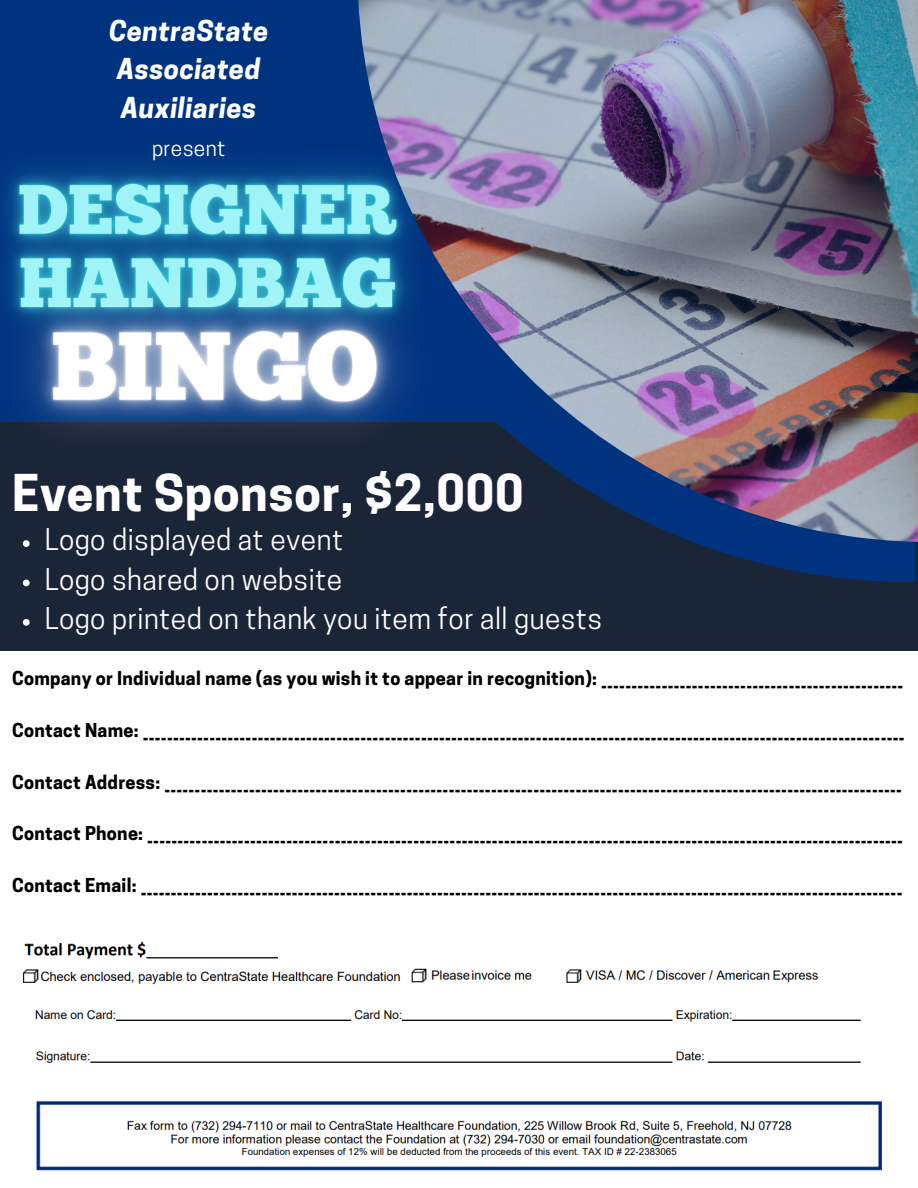
<style>
.page{position:relative;width:918px;height:1188px;background:#1b2538}
.page>*{position:absolute;margin:0;border:0;box-sizing:border-box;transform-origin:0 0}
.t1{font:700 47.55px "Cooper Hewitt";letter-spacing:.015em;color:#fff}
.t2{font:28.05px "Cooper Hewitt";letter-spacing:.015em;color:#fff}
.t3{font:italic 700 27px "Cooper Hewitt";letter-spacing:.015em;color:#fff}
.t4{font:21px "Cooper Hewitt";letter-spacing:.015em;color:#fff}
.t5{font:700 18px "Cooper Hewitt";letter-spacing:.015em;color:#000}
</style>
<div class="page">
<div style="left:0;top:0;width:902px;height:421px;background:#00337f"></div>
<svg style="left:694px;top:542px;width:221px;height:40px;fill:#00337f"></svg>
<img style="left:358px;top:0;width:560px;height:542px">
<div style="left:0;top:652px;width:918px;height:536px;background:#fff"></div>
<img style="left:4px;top:110px;width:467px;height:118px">
<img style="left:0;top:228px;width:479px;height:297px">
<svg style="left:23px;top:540px;width:7px;height:7px"></svg>
<svg style="left:23px;top:580px;width:7px;height:6px"></svg>
<svg style="left:23px;top:619px;width:7px;height:7px"></svg>
<img style="left:22px;top:941px;width:860px;height:230px">
<p class="t3" style="left:109px;top:21px;width:161px">CentraState</p>
<p class="t3" style="left:117px;top:59px;width:145px">Associated</p>
<p class="t3" style="left:121px;top:97px;width:137px">Auxiliaries</p>
<p class="t4" style="left:152px;top:140px;width:75px">present</p>
<p class="t1" style="left:12px;top:475px;width:513px">Event Sponsor, $2,000</p>
<p class="t2" style="left:45px;top:529px;width:300px">Logo displayed at event</p>
<p class="t2" style="left:45px;top:569px;width:299px">Logo shared on website</p>
<p class="t2" style="left:45px;top:608px;width:559px">Logo printed on thank you item for all guests</p>
<p class="t5" style="left:12px;top:672px;width:893px">Company or Individual name (as you wish it to appear in recognition): __________________________________________________</p>
<p class="t5" style="left:12px;top:723px;width:894px">Contact Name: ______________________________________________________________________________________________________________________________</p>
<p class="t5" style="left:12px;top:775px;width:891px">Contact Address: __________________________________________________________________________________________________________________________</p>
<p class="t5" style="left:12px;top:827px;width:892px">Contact Phone: _____________________________________________________________________________________________________________________________</p>
<p class="t5" style="left:12px;top:879px;width:892px">Contact Email: ______________________________________________________________________________________________________________________________</p>
</div>
